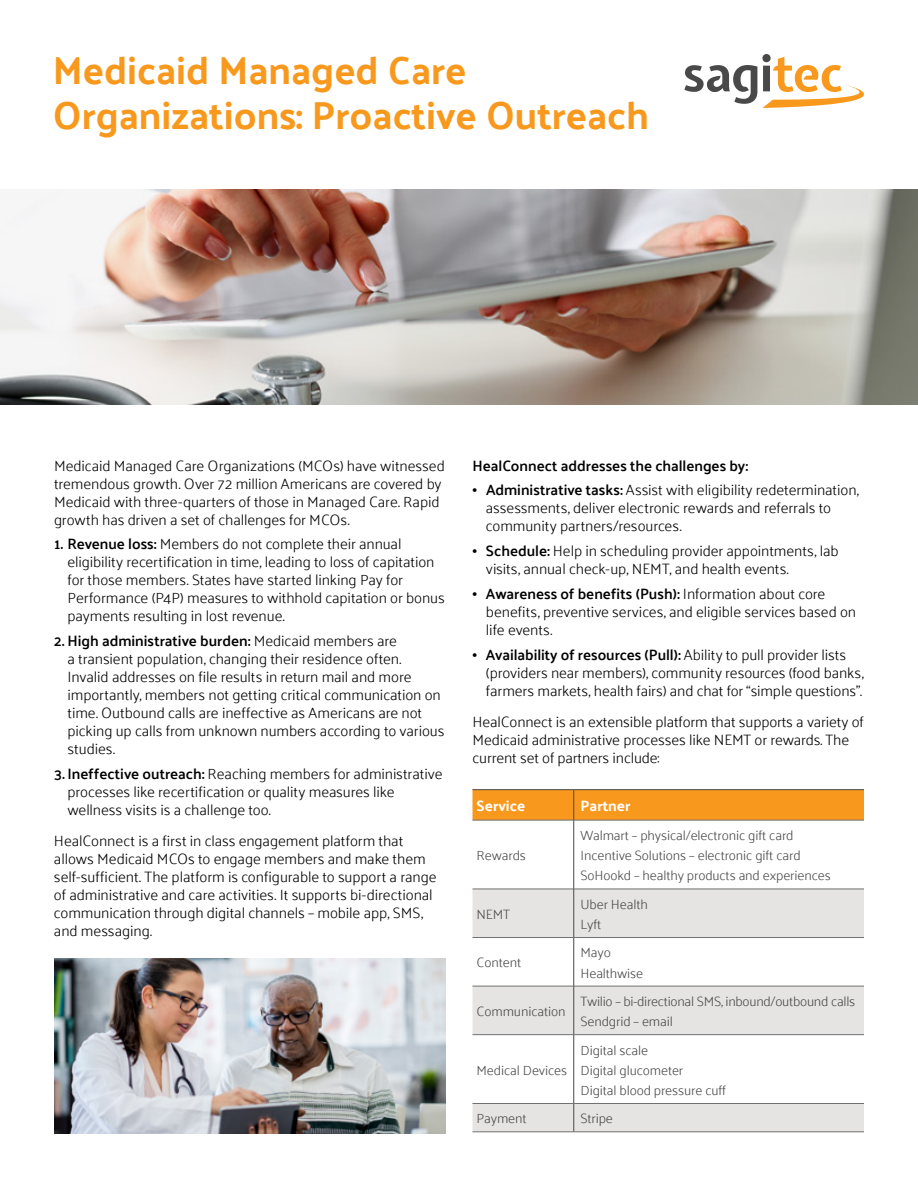
<style>
.page{position:relative;width:918px;height:1188px;background:#fff}
.page>*{position:absolute;margin:0;border:0;box-sizing:border-box;transform-origin:0 0}
.t1{font:700 39px/45px "Palanquin";color:#f8991d}
.t2{font:300 15px/18px "Palanquin";letter-spacing:-.005em;color:#000}
.t3{font:600 15px "Palanquin";color:#000}
.t4{font:700 15px "Palanquin";color:#fff}
.t5{font:300 13.5px/20.2px "Palanquin";letter-spacing:-.01em;color:#4a494a}
.s1{font-weight:600}
.s2{font-family:"Palanquin Dark";font-weight:700}
</style>
<div class="page">
<svg style="left:472px;top:790px;width:392px;height:30px"></svg>
<svg style="left:472px;top:890px;width:392px;height:241px"></svg>
<hr style="left:472px;top:789px;width:102px;height:1px;background:#494949">
<hr style="left:574px;top:789px;width:290px;height:1px;background:#494949">
<hr style="left:472px;top:820px;width:101px;height:1px;background:#6f7070">
<hr style="left:574px;top:820px;width:290px;height:1px;background:#6f7070">
<hr style="left:472px;top:889px;width:101px;height:1px;background:#6f7070">
<hr style="left:574px;top:889px;width:290px;height:1px;background:#6f7070">
<hr style="left:472px;top:937px;width:101px;height:1px;background:#6f7070">
<hr style="left:574px;top:937px;width:290px;height:1px;background:#6f7070">
<hr style="left:472px;top:986px;width:101px;height:1px;background:#6f7070">
<hr style="left:574px;top:986px;width:290px;height:1px;background:#6f7070">
<hr style="left:472px;top:1034px;width:101px;height:1px;background:#6f7070">
<hr style="left:574px;top:1034px;width:290px;height:1px;background:#6f7070">
<hr style="left:472px;top:1103px;width:101px;height:1px;background:#6f7070">
<hr style="left:574px;top:1103px;width:290px;height:1px;background:#6f7070">
<hr style="left:472px;top:1131px;width:102px;height:1px;background:#6f7070">
<hr style="left:574px;top:1131px;width:290px;height:1px;background:#6f7070">
<hr style="left:573px;top:790px;width:1px;height:30px;background:#494949">
<hr style="left:573px;top:820px;width:1px;height:69px;background:#494949">
<hr style="left:573px;top:889px;width:1px;height:49px;background:#494949">
<hr style="left:573px;top:938px;width:1px;height:48px;background:#494949">
<hr style="left:573px;top:986px;width:1px;height:49px;background:#494949">
<hr style="left:573px;top:1035px;width:1px;height:68px;background:#494949">
<svg style="left:573px;top:1103px;width:1px;height:28px"></svg>
<img style="left:0;top:189px;width:918px;height:216px">
<svg style="left:684px;top:54px;width:180px;height:54px"></svg>
<img style="left:54px;top:958px;width:392px;height:176px">
<h1 class="t1" style="left:53px;top:48px;width:598px">Medicaid Managed Care<br>Organizations: Proactive Outreach</h1>
<p class="t2" style="left:54px;top:456px;width:392px">Medicaid Managed Care Organizations (MCOs) have witnessed tremendous growth. Over 72 million Americans are covered by Medicaid with three-quarters of those in Managed Care. Rapid growth has driven a set of challenges for MCOs.</p>
<p class="t2" style="left:68px;top:535px;width:379px;text-indent:-14px"><span class="s1">1. Revenue loss:</span> Members do not complete their annual eligibility recertification in time, leading to loss of capitation for those members. States have started linking Pay for Performance (P4P) measures to withhold capitation or bonus payments resulting in lost revenue.</p>
<p class="t2" style="left:68px;top:632px;width:379px;text-indent:-14px"><span class="s1">2. High administrative burden:</span> Medicaid members are<br>a transient population, changing their residence often.<br>Invalid addresses on file results in return mail and more importantly, members not getting critical communication on time. Outbound calls are ineffective as Americans are not picking up calls from unknown numbers according to various studies.</p>
<p class="t2" style="left:67px;top:765px;width:377px;text-indent:-13px"><span class="s1">3. Ineffective outreach:</span> Reaching members for administrative processes like recertification or quality measures like wellness visits is a challenge too.</p>
<p class="t2" style="left:54px;top:832px;width:384px">HealConnect is a first in class engagement platform that allows Medicaid MCOs to engage members and make them self-sufficient. The platform is configurable to support a range of administrative and care activities. It supports bi-directional communication through digital channels – mobile app, SMS, and messaging.</p>
<p class="t3" style="left:472px;top:457px;width:277px">HealConnect addresses the challenges by:</p>
<p class="t2" style="left:486px;top:481px;width:375px;text-indent:-13px"><span class="s2">•</span> <span class="s1">Administrative tasks:</span> Assist with eligibility redetermination, assessments, deliver electronic rewards and referrals to community partners/resources.</p>
<p class="t2" style="left:486px;top:542px;width:354px;text-indent:-14px"><span class="s2">•</span> <span class="s1">Schedule:</span> Help in scheduling provider appointments, lab visits, annual check-up, NEMT, and health events.</p>
<p class="t2" style="left:486px;top:585px;width:372px;text-indent:-14px"><span class="s2">•</span> <span class="s1">Awareness of benefits (Push):</span> Information about core benefits, preventive services, and eligible services based on life events.</p>
<p class="t2" style="left:486px;top:645px;width:379px;text-indent:-14px"><span class="s2">•</span> <span class="s1">Availability of resources (Pull):</span> Ability to pull provider lists (providers near members), community resources (food banks, farmers markets, health fairs) and chat for “simple questions”.</p>
<p class="t2" style="left:472px;top:713px;width:393px">HealConnect is an extensible platform that supports a variety of<br>Medicaid administrative processes like NEMT or rewards. The current set of partners include:</p>
<p class="t4" style="left:477px;top:797px;width:50px">Service</p>
<p class="t4" style="left:580px;top:797px;width:52px">Partner</p>
<p class="t5" style="left:477px;top:845px;width:51px">Rewards</p>
<p class="t5" style="left:580px;top:825px;width:252px">Walmart – physical/electronic gift card<br>Incentive Solutions – electronic gift card<br>SoHookd – healthy products and experiences</p>
<p class="t5" style="left:477px;top:904px;width:35px">NEMT</p>
<p class="t5" style="left:580px;top:894px;width:69px">Uber Health<br>Lyft</p>
<p class="t5" style="left:477px;top:953px;width:46px">Content</p>
<p class="t5" style="left:580px;top:943px;width:64px">Mayo<br>Healthwise</p>
<p class="t5" style="left:477px;top:1001px;width:91px">Communication</p>
<p class="t5" style="left:580px;top:991px;width:276px">Twilio – bi-directional SMS, inbound/outbound calls<br>Sendgrid – email</p>
<p class="t5" style="left:477px;top:1060px;width:92px">Medical Devices</p>
<p class="t5" style="left:580px;top:1040px;width:147px">Digital scale<br>Digital glucometer<br>Digital blood pressure cuff</p>
<p class="t5" style="left:477px;top:1109px;width:52px">Payment</p>
<p class="t5" style="left:580px;top:1109px;width:34px">Stripe</p>
</div>
